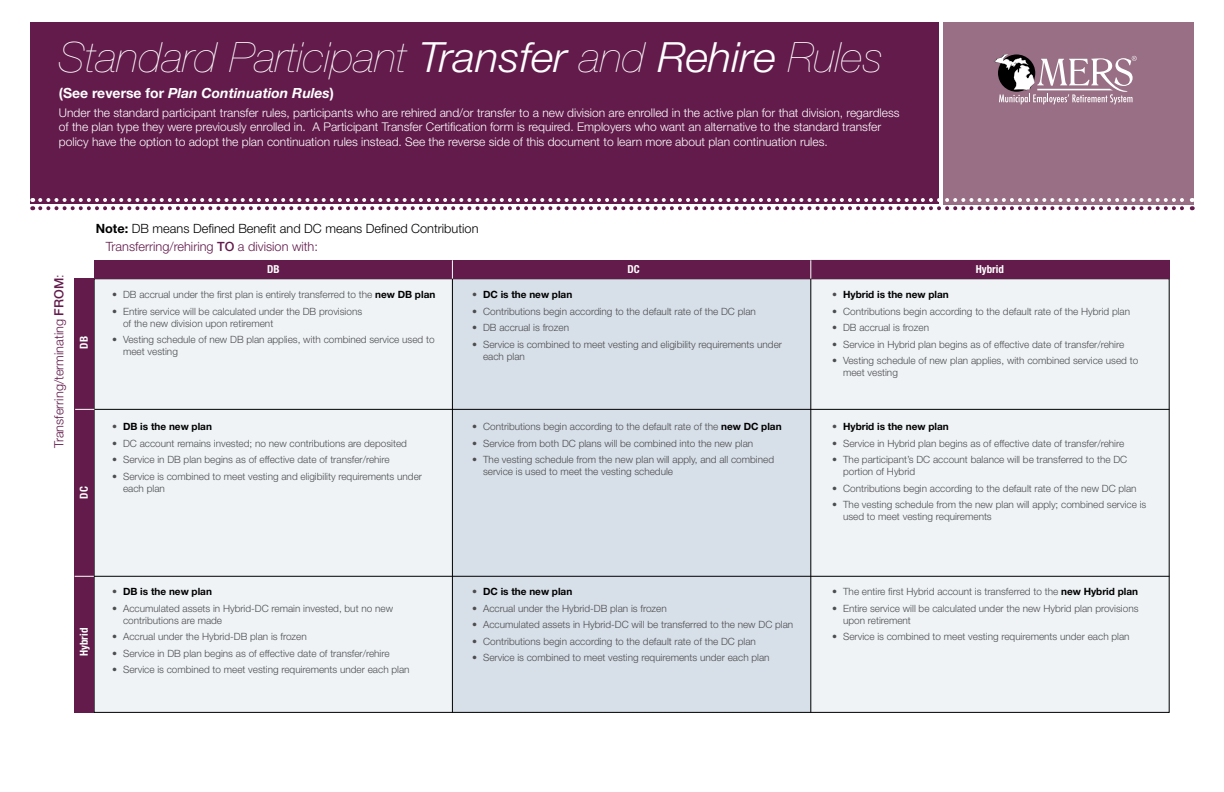
<style>
.page{position:relative;width:1224px;height:792px;background:#fff}
.page>*{position:absolute;margin:0;border:0;box-sizing:border-box;transform-origin:0 0}
.t1{font:italic 200 41.8px "Helvetica Neue LT Std";color:#fff;scale:1.04 1}
.t2{font:italic 700 14px "Helvetica Neue LT Std";color:#fff}
.t3{font:300 12.8px "Helvetica Neue LT Std";color:#621b4b}
.t4{font:300 12.8px "Helvetica Neue LT Std";color:#000}
.t5{font:300 12px/14.4px "Helvetica Neue LT Std";color:#fff}
.t6{font:700 condensed 11px "Helvetica Neue LT Std";color:#fff}
.t7{font:300 10px/12px "Helvetica Neue LT Std";color:#4d4d4f}
.t8{font:700 10px "Helvetica Neue LT Std";color:#000}
.s1{font-weight:300}
.s2{font-style:normal}
.s3{font-weight:700}
.s4{font-weight:500}
.s5{font-weight:700;color:#000}
.s6{font-weight:300;color:#4d4d4f}
</style>
<div class="page">
<div style="left:30px;top:22px;width:909px;height:181px;background:#621b4b"></div>
<div style="left:943px;top:22px;width:251px;height:182px;background:#986f84"></div>
<div style="left:452px;top:279px;width:359px;height:434px;background:#d7dfe8"></div>
<div style="left:811px;top:259px;width:358px;height:454px;background:#eff3f6"></div>
<div style="left:94px;top:279px;width:359px;height:434px;background:#eff3f6"></div>
<hr style="left:452px;top:279px;width:1px;height:434px;background:#000">
<hr style="left:811px;top:279px;width:1px;height:434px;background:#000">
<div style="left:75px;top:279px;width:19px;height:434px;background:#621b4b"></div>
<div style="left:94px;top:260px;width:1075px;height:19px;background:#621b4b"></div>
<svg style="left:452px;top:260px;width:1px;height:19px"></svg>
<svg style="left:811px;top:260px;width:1px;height:19px"></svg>
<hr style="left:93px;top:576px;width:1076px;height:1px;background:#000">
<svg style="left:75px;top:576px;width:19px;height:1px"></svg>
<hr style="left:94px;top:409px;width:1075px;height:1px;background:#000">
<svg style="left:75px;top:409px;width:19px;height:1px"></svg>
<svg style="left:40px;top:198px;width:1153px;height:12px"></svg>
<svg style="left:993px;top:53px;width:144px;height:51px"></svg>
<h1 class="t1" style="left:59px;top:33px;width:794px">Standard Participant <span class="s1">Transfer</span> and <span class="s1">Rehire</span> Rules</h1>
<h2 class="t2" style="left:59px;top:84px;width:277px"><span class="s2">(See reverse for</span> Plan Continuation Rules<span class="s2">)</span></h2>
<p class="t5" style="left:59px;top:105px;width:842px">Under the standard participant transfer rules, participants who are rehired and/or transfer to a new division are enrolled in the active plan for that division, regardless of the plan type they were previously enrolled in. A Participant Transfer Certification form is required. Employers who want an alternative to the standard transfer policy have the option to adopt the plan continuation rules instead. See the reverse side of this document to learn more about plan continuation rules.</p>
<p class="t4" style="left:96px;top:220px;width:384px"><span class="s3">Note:</span> DB means Defined Benefit and DC means Defined Contribution</p>
<p class="t3" style="left:51px;top:448px;width:175px;rotate:-90deg">Transferring/terminating <span class="s4">FROM</span>:</p>
<p class="t6" style="left:77px;top:349px;width:14px;rotate:-90deg">DB</p>
<p class="t6" style="left:77px;top:499px;width:14px;rotate:-90deg">DC</p>
<p class="t3" style="left:106px;top:238px;width:214px">Transferring/rehiring <span class="s4">TO</span> a division with:</p>
<p class="t6" style="left:267px;top:263px;width:14px">DB</p>
<p class="t6" style="left:627px;top:263px;width:14px">DC</p>
<p class="t6" style="left:976px;top:263px;width:30px">Hybrid</p>
<p class="t7" style="left:112px;top:289px;width:325px">• DB accrual under the first plan is entirely transferred to the <span class="s5">new DB plan</span></p>
<p class="t7" style="left:123px;top:305px;width:241px;text-indent:-11px">• Entire service will be calculated under the DB provisions of the new division upon retirement</p>
<p class="t7" style="left:123px;top:334px;width:313px;text-indent:-11px">• Vesting schedule of new DB plan applies, with combined service used to meet vesting</p>
<p class="t8" style="left:112px;top:421px;width:101px"><span class="s6">•</span> DB is the new plan</p>
<p class="t7" style="left:112px;top:437px;width:296px">• DC account remains invested; no new contributions are deposited</p>
<p class="t7" style="left:112px;top:454px;width:279px">• Service in DB plan begins as of effective date of transfer/rehire</p>
<p class="t7" style="left:123px;top:470px;width:300px;text-indent:-11px">• Service is combined to meet vesting and eligibility requirements under each plan</p>
<p class="t8" style="left:472px;top:289px;width:102px"><span class="s6">•</span> DC is the new plan</p>
<p class="t7" style="left:472px;top:305px;width:285px">• Contributions begin according to the default rate of the DC plan</p>
<p class="t7" style="left:472px;top:322px;width:98px">• DB accrual is frozen</p>
<p class="t7" style="left:483px;top:338px;width:300px;text-indent:-11px">• Service is combined to meet vesting and eligibility requirements under each plan</p>
<p class="t7" style="left:472px;top:421px;width:311px">• Contributions begin according to the default rate of the <span class="s5">new DC plan</span></p>
<p class="t7" style="left:472px;top:437px;width:283px">• Service from both DC plans will be combined into the new plan</p>
<p class="t7" style="left:483px;top:454px;width:292px;text-indent:-11px">• The vesting schedule from the new plan will apply, and all combined service is used to meet the vesting schedule</p>
<p class="t8" style="left:832px;top:289px;width:118px"><span class="s6">•</span> Hybrid is the new plan</p>
<p class="t7" style="left:832px;top:305px;width:300px">• Contributions begin according to the default rate of the Hybrid plan</p>
<p class="t7" style="left:832px;top:322px;width:98px">• DB accrual is frozen</p>
<p class="t7" style="left:832px;top:338px;width:294px">• Service in Hybrid plan begins as of effective date of transfer/rehire</p>
<p class="t7" style="left:843px;top:355px;width:297px;text-indent:-11px">• Vesting schedule of new plan applies, with combined service used to meet vesting</p>
<p class="t8" style="left:832px;top:421px;width:118px"><span class="s6">•</span> Hybrid is the new plan</p>
<p class="t7" style="left:832px;top:437px;width:294px">• Service in Hybrid plan begins as of effective date of transfer/rehire</p>
<p class="t7" style="left:843px;top:454px;width:286px;text-indent:-11px">• The participant’s DC account balance will be transferred to the DC portion of Hybrid</p>
<p class="t7" style="left:832px;top:482px;width:306px">• Contributions begin according to the default rate of the new DC plan</p>
<p class="t7" style="left:843px;top:499px;width:305px;text-indent:-11px">• The vesting schedule from the new plan will apply; combined service is used to meet vesting requirements</p>
<p class="t6" style="left:77px;top:656px;width:30px;rotate:-90deg">Hybrid</p>
<p class="t8" style="left:112px;top:586px;width:101px"><span class="s6">•</span> DB is the new plan</p>
<p class="t7" style="left:123px;top:602px;width:272px;text-indent:-11px">• Accumulated assets in Hybrid-DC remain invested, but no new contributions are made</p>
<p class="t7" style="left:112px;top:631px;width:196px">• Accrual under the Hybrid-DB plan is frozen</p>
<p class="t7" style="left:112px;top:647px;width:279px">• Service in DB plan begins as of effective date of transfer/rehire</p>
<p class="t7" style="left:112px;top:664px;width:299px">• Service is combined to meet vesting requirements under each plan</p>
<p class="t8" style="left:472px;top:586px;width:102px"><span class="s6">•</span> DC is the new plan</p>
<p class="t7" style="left:472px;top:602px;width:196px">• Accrual under the Hybrid-DB plan is frozen</p>
<p class="t7" style="left:472px;top:619px;width:323px">• Accumulated assets in Hybrid-DC will be transferred to the new DC plan</p>
<p class="t7" style="left:472px;top:635px;width:285px">• Contributions begin according to the default rate of the DC plan</p>
<p class="t7" style="left:472px;top:652px;width:299px">• Service is combined to meet vesting requirements under each plan</p>
<p class="t7" style="left:832px;top:586px;width:308px">• The entire first Hybrid account is transferred to the <span class="s5">new Hybrid plan</span></p>
<p class="t7" style="left:843px;top:602px;width:297px;text-indent:-11px">• Entire service will be calculated under the new Hybrid plan provisions upon retirement</p>
<p class="t7" style="left:832px;top:631px;width:299px">• Service is combined to meet vesting requirements under each plan</p>
</div>
